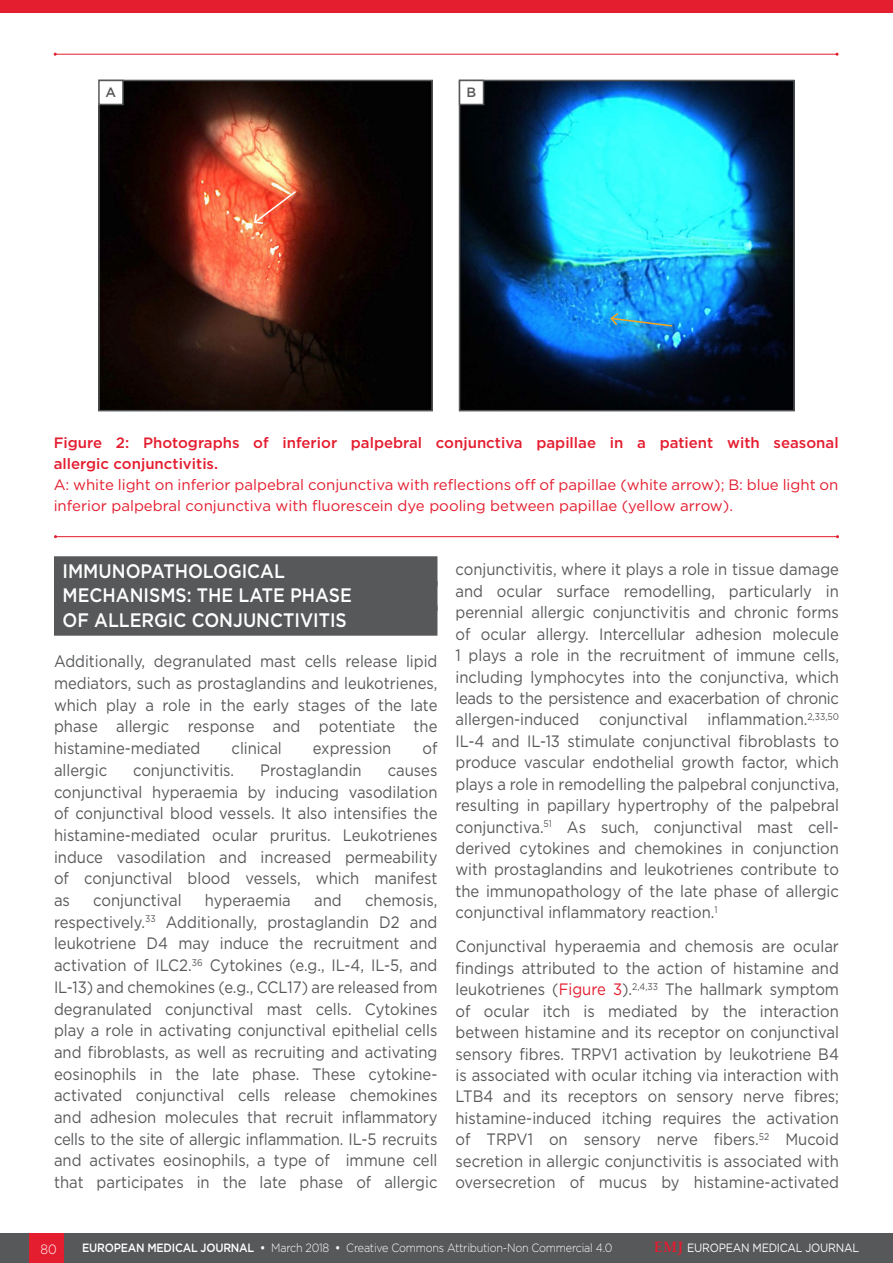
<style>
.page{position:relative;width:893px;height:1263px;background:#fff}
.page>*{position:absolute;margin:0;border:0;box-sizing:border-box;transform-origin:0 0}
._8__Heading_1{font:500 19.5px "Gotham";color:#fff;scale:.9 1}
._11__Main_text{font:16.5px/21.5px "Gotham";color:#57585a;text-align:justify;scale:.9 1}
._12_b_Figure___Table{font:15px/21px "Gotham";color:#e41d2f}
._12_b_Figure___Table-2{font:500 15px/21px "Gotham";color:#e41d2f}
.t1{font:300 13.5px "Gotham";color:#fff;scale:.9 1}
._13__Figure_Table_Fo{font:500 13.5px "Gotham";color:#57585a}
.t2{font:300 12px "Gotham";letter-spacing:-.02em;color:#fff;scale:.9 1}
.t3{font:12px "Gotham";letter-spacing:-.02em;color:#fff;scale:.9 1}
.s1{color:#e41d2f}
.s2{font-weight:500}
.s3{font-family:"Palatino Linotype";font-weight:700;font-size:15px;color:#e41d2f}
</style>
<div class="page">
<div style="left:0;top:1233px;width:893px;height:30px;background:#57585a"></div>
<div style="left:30px;top:1233px;width:34px;height:30px;background:#e41d2f"></div>
<div style="left:54px;top:556px;width:383px;height:30px;background:#57585a"></div>
<div style="left:54px;top:581px;width:383px;height:30px;background:#57585a"></div>
<div style="left:54px;top:606px;width:383px;height:30px;background:#57585a"></div>
<div style="left:0;top:0;width:893px;height:13px;background:#e41d2f"></div>
<hr style="left:56px;top:536px;width:781px;height:1px;background:#e41d2f">
<hr style="left:55px;top:54px;width:782px;height:1px;background:#e41d2f">
<img style="left:101px;top:83px;width:329px;height:325px">
<div style="left:98px;top:80px;width:335px;height:331px;border:2px solid #57585a"></div>
<img style="left:462px;top:83px;width:330px;height:325px">
<div style="left:459px;top:80px;width:336px;height:331px;border:2px solid #57585a"></div>
<svg style="left:253px;top:190px;width:45px;height:35px;background:#e85c41"></svg>
<svg style="left:609px;top:311px;width:65px;height:17px"></svg>
<div style="left:99px;top:80px;width:24px;height:24px;background:#fff"></div>
<div style="left:98px;top:80px;width:26px;height:25px;border:2px solid #57585a"></div>
<div style="left:459px;top:80px;width:25px;height:24px;background:#fff"></div>
<div style="left:459px;top:80px;width:25px;height:25px;border:2px solid #57585a"></div>
<p class="_13__Figure_Table_Fo" style="left:106px;top:84px;width:12px">A</p>
<p class="_13__Figure_Table_Fo" style="left:467px;top:84px;width:11px">B</p>
<p class="_12_b_Figure___Table-2" style="left:54px;top:432px;width:786px">Figure 2: Photographs of inferior palpebral conjunctiva papillae in a patient with seasonal allergic conjunctivitis.</p>
<p class="_12_b_Figure___Table" style="left:54px;top:474px;width:786px">A: white light on inferior palpebral conjunctiva with reflections off of papillae (white arrow); B: blue light on inferior palpebral conjunctiva with fluorescein dye pooling between papillae (yellow arrow).</p>
<p class="_8__Heading_1" style="left:63px;top:558px;width:249px">IMMUNOPATHOLOGICAL</p>
<p class="_8__Heading_1" style="left:63px;top:583px;width:323px">MECHANISMS: THE LATE PHASE</p>
<p class="_8__Heading_1" style="left:63px;top:607px;width:317px">OF ALLERGIC CONJUNCTIVITIS</p>
<p class="_11__Main_text" style="left:54px;top:650px;width:428px">Additionally, degranulated mast cells release lipid mediators, such as prostaglandins and leukotrienes, which play a role in the early stages of the late phase allergic response and potentiate the histamine-mediated</p>
<p class="_11__Main_text" style="left:232px;top:737px;width:57px">clinical</p>
<p class="_11__Main_text" style="left:313px;top:737px;width:89px">expression</p>
<p class="_11__Main_text" style="left:422px;top:737px;width:18px">of</p>
<p class="_11__Main_text" style="left:54px;top:759px;width:61px">allergic</p>
<p class="_11__Main_text" style="left:133px;top:759px;width:114px">conjunctivitis.</p>
<p class="_11__Main_text" style="left:260px;top:759px;width:114px">Prostaglandin</p>
<p class="_11__Main_text" style="left:54px;top:759px;width:428px;text-indent:334px">causes conjunctival hyperaemia by inducing vasodilation of conjunctival blood vessels. It also intensifies the histamine-mediated ocular pruritus. Leukotrienes induce vasodilation and increased permeability of conjunctival blood vessels, which manifest as</p>
<p class="_11__Main_text" style="left:54px;top:889px;width:428px;text-indent:311px">chemosis, respectively.<sup>33</sup> Additionally, prostaglandin D2 and leukotriene D4 may induce the recruitment and activation of ILC2.<sup>36</sup> Cytokines (e.g., IL-4, IL-5, and IL-13) and chemokines (e.g., CCL17) are released from degranulated conjunctival mast cells. Cytokines play a role in activating conjunctival epithelial cells and fibroblasts, as well as recruiting and activating eosinophils in the late phase. These cytokine&shy;activated conjunctival cells release chemokines and adhesion molecules that recruit inflammatory cells to the site of allergic inflammation. IL-5 recruits and activates eosinophils, a type of immune cell that participates in the late phase of allergic</p>
<p class="_11__Main_text" style="left:93px;top:889px;width:100px">conjunctival</p>
<p class="_11__Main_text" style="left:205px;top:889px;width:97px">hyperaemia</p>
<p class="_11__Main_text" style="left:314px;top:889px;width:32px">and</p>
<p class="_11__Main_text" style="left:455px;top:558px;width:428px">conjunctivitis, where it plays a role in tissue damage and ocular surface remodelling, particularly in perennial allergic conjunctivitis and chronic forms of ocular allergy. Intercellular adhesion molecule 1 plays a role in the recruitment of immune cells, including lymphocytes into the conjunctiva, which leads to the persistence and exacerbation of chronic allergen-induced conjunctival inflammation.<sup>2,33,50<br></sup>IL-4 and IL-13 stimulate conjunctival fibroblasts to produce vascular endothelial growth factor, which plays a role in remodelling the palpebral conjunctiva, resulting in papillary hypertrophy of the palpebral conjunctiva.<sup>51</sup> As such, conjunctival mast cell&shy;derived cytokines and chemokines in conjunction with prostaglandins and leukotrienes contribute to the immunopathology of the late phase of allergic conjunctival inflammatory reaction.<sup>1</sup></p>
<p class="_11__Main_text" style="left:455px;top:935px;width:428px">Conjunctival hyperaemia and chemosis are ocular findings attributed to the action of histamine and leukotrienes (<span class="s1">Figure 3</span>).<sup>2,4,33</sup> The hallmark symptom of ocular itch is mediated by the interaction between histamine and its receptor on conjunctival sensory fibres. TRPV1 activation by leukotriene B4 is associated with ocular itching via interaction with LTB4 and its receptors on sensory nerve fibres; histamine-induced itching requires the activation of TRPV1 on sensory nerve fibers.<sup>52</sup> Mucoid secretion in allergic conjunctivitis is associated with oversecretion of mucus by histamine-activated</p>
<p class="t1" style="left:40px;top:1240px;width:20px">80</p>
<p class="t2" style="left:82px;top:1240px;width:591px"><span class="s2">EUROPEAN MEDICAL JOURNAL •</span> March 2018 <span class="s2">•</span> Creative Commons Attribution-Non Commercial 4.0</p>
<p class="t3" style="left:654px;top:1240px;width:229px"><span class="s3">EMJ</span> EUROPEAN MEDICAL JOURNAL</p>
</div>
